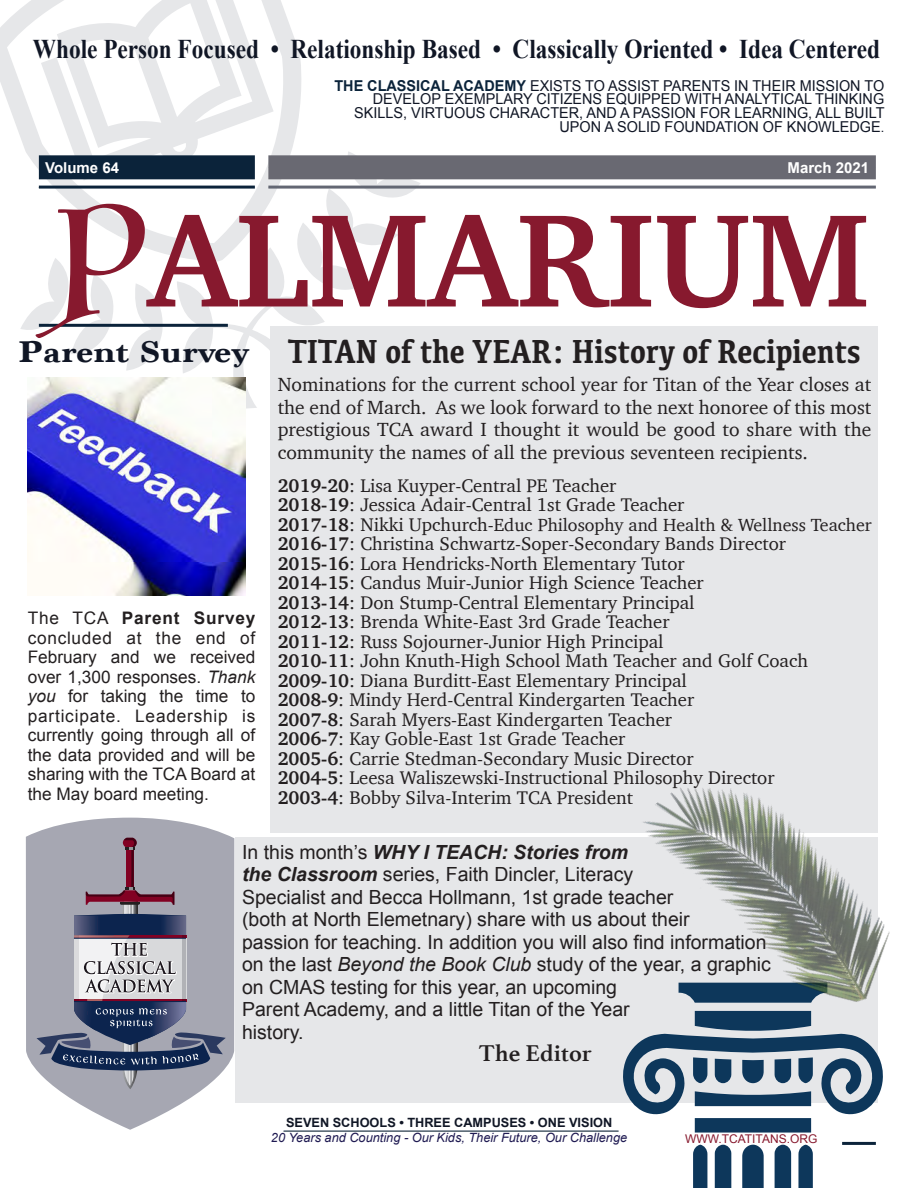
<style>
.page{position:relative;width:918px;height:1188px;background:#fff}
.page>*{position:absolute;margin:0;border:0;box-sizing:border-box;transform-origin:0 0}
.t1{font:700 135px "Charter";color:#87192e}
.t2{font:700 34.5px "Kefa";color:#231f20;scale:.84 1}
.t3{font:700 31.5px "Marion";color:#101625;scale:1.17 1}
.t4{font:700 27px "Times New Roman";color:#101625;scale:.86 1}
.t5{font:700 24px "Athelas";color:#231f20}
.t6{font:19.5px/22.5px "Arial";color:#231f20}
.t7{font:19.5px/22.5px "Charter";color:#231f20;text-align:justify}
.t8{font:18.75px/19.5px "Charter";color:#231f20}
.t9{font:18px "Charter";color:#231f20}
.t10{font:17.25px/19.5px "Arial";color:#231f20;text-align:justify}
.t11{font:15px/13.8px "Arial";color:#101625;text-align:right;scale:.96 1}
.t12{font:700 15px "Arial";color:#fff}
.t13{font:italic 12.75px "Arial";color:#1f1a52}
.t14{font:700 12.75px "Arial";color:#101625}
.t15{font:12px "Arial";color:#87192e}
.s1{font-weight:700;color:#0b233a}
.s2{font-size:13.05px}
.s3{font-family:"Luminari";font-weight:400}
.s4{font-weight:700}
.s5{font-weight:700;font-size:18.75px}
.s6{font-size:18.75px}
.s7{font-style:italic}
.s8{font-weight:700;font-style:italic}
</style>
<div class="page">
<svg style="left:0;top:9px;width:20px;height:126px;fill:#e6e7e9"></svg>
<svg style="left:20px;top:0;width:401px;height:409px"></svg>
<svg style="left:26px;top:818px;width:208px;height:312px;fill:#a6a7b2"></svg>
<div style="left:268px;top:155px;width:608px;height:24px;background:#696972"></div>
<div style="left:39px;top:155px;width:216px;height:24px;background:#0b233a"></div>
<hr style="left:268px;top:186px;width:608px;height:3px;background:#636773">
<hr style="left:39px;top:186px;width:216px;height:3px;background:#0b233a">
<hr style="left:39px;top:324px;width:189px;height:3px;background:#0b233a">
<div style="left:271px;top:326px;width:607px;height:506px;background:#e6e7e9"></div>
<div style="left:235px;top:837px;width:643px;height:265px;background:#e6e7e9"></div>
<hr style="left:842px;top:1142px;width:34px;height:3px;background:#0b233a">
<svg style="left:37px;top:838px;width:189px;height:251px;background:#8f8f9f"></svg>
<hr style="left:284px;top:1131px;width:335px;height:1px;background:#0b233a">
<svg style="left:623px;top:1056px;width:260px;height:77px"></svg>
<svg style="left:798px;top:1145px;width:15px;height:43px"></svg>
<svg style="left:775px;top:1145px;width:16px;height:43px"></svg>
<svg style="left:742px;top:1145px;width:22px;height:43px"></svg>
<svg style="left:715px;top:1145px;width:16px;height:43px"></svg>
<svg style="left:693px;top:1145px;width:14px;height:43px"></svg>
<img style="left:628px;top:787px;width:262px;height:279px">
<img style="left:28px;top:378px;width:217px;height:218px">
<h3 class="t4" style="left:33px;top:30px;width:987px">Whole Person Focused • Relationship Based • Classically Oriented • Idea Centered</h3>
<p class="t12" style="left:45px;top:157px;width:75px">Volume 64</p>
<p class="t11" style="left:334px;top:79px;width:574px"><span class="s1">THE CLASSICAL ACADEMY</span> EXISTS TO ASSIST PARENTS IN THEIR MISSION TO DEVELOP EXEMPLARY CITIZENS EQUIPPED WITH ANALYTICAL THINKING SKILLS, VIRTUOUS CHARACTER, AND A PASSION FOR LEARNING, ALL BUILT UPON A SOLID FOUNDATION OF KNOWLEDGE<span class="s2">.</span></p>
<p class="t12" style="left:788px;top:158px;width:83px">March 2021</p>
<h1 class="t1" style="left:57px;top:144px;width:814px"><span class="s3">P</span>ALMARIUM</h1>
<h2 class="t2" style="left:288px;top:328px;width:683px">TITAN of the YEAR: History of Recipients</h2>
<p class="t7" style="left:278px;top:373px;width:595px">Nominations for the current school year for Titan of the Year closes at the end of March. As we look forward to the next honoree of this most prestigious TCA award I thought it would be good to share with the community the names of all the previous seventeen recipients.</p>
<p class="t8" style="left:278px;top:475px;width:408px"><span class="s4">2019-20</span>: Lisa Kuyper-Central PE Teacher<br><span class="s4">2018-19</span>: Jessica Adair-Central 1st Grade Teacher</p>
<p class="t9" style="left:278px;top:509px;width:596px"><span class="s5">2017-18</span><span class="s6">: Nikki Upchurch-</span>Educ Philosophy and Health &amp; Wellness Teacher</p>
<p class="t8" style="left:278px;top:534px;width:532px"><span class="s4">2016-17</span>: Christina Schwartz-Soper-Secondary Bands Director <span class="s4">2015-16</span>: Lora Hendricks-North Elementary Tutor<br><span class="s4">2014-15</span>: Candus Muir-Junior High Science Teacher<br><span class="s4">2013-14</span>: Don Stump-Central Elementary Principal<br><span class="s4">2012-13</span>: Brenda White-East 3rd Grade Teacher<br><span class="s4">2011-12</span>: Russ Sojourner-Junior High Principal<br><span class="s4">2010-11</span>: John Knuth-High School Math Teacher and Golf Coach <span class="s4">2009-10</span>: Diana Burditt-East Elementary Principal<br><span class="s4">2008-9</span>: Mindy Herd-Central Kindergarten Teacher<br><span class="s4">2007-8</span>: Sarah Myers-East Kindergarten Teacher<br><span class="s4">2006-7</span>: Kay Goble-East 1st Grade Teacher<br><span class="s4">2005-6</span>: Carrie Stedman-Secondary Music Director<br><span class="s4">2004-5</span>: Leesa Waliszewski-Instructional Philosophy Director <span class="s4">2003-4</span>: Bobby Silva-Interim TCA President</p>
<h3 class="t3" style="left:18px;top:333px;width:199px">Parent Survey</h3>
<p class="t10" style="left:28px;top:609px;width:229px">The TCA <span class="s4">Parent Survey </span>concluded at the end of February and we received over 1,300 responses. <span class="s7">Thank you</span> for taking the time to participate. Leadership is currently going through all of the data provided and will be sharing with the TCA Board at the May board meeting.</p>
<p class="t6" style="left:242px;top:841px;width:530px">In this month’s <span class="s8">WHY I TEACH: Stories from<br>the Classroom</span> series, Faith Dincler, Literacy<br>Specialist and Becca Hollmann, 1st grade teacher<br>(both at North Elemetnary) share with us about their<br>passion for teaching. In addition you will also find information on the last <span class="s7">Beyond the Book Club</span> study of the year, a graphic on CMAS testing for this year, an upcoming<br>Parent Academy, and a little Titan of the Year<br>history.</p>
<p class="t5" style="left:479px;top:1033px;width:114px">The Editor</p>
<p class="t14" style="left:286px;top:1114px;width:328px">SEVEN SCHOOLS • THREE CAMPUSES • ONE VISION</p>
<p class="t13" style="left:271px;top:1130px;width:358px">20 Years and Counting - Our Kids, Their Future, Our Challenge</p>
<p class="t15" style="left:685px;top:1131px;width:134px">WWW.TCATITANS.ORG</p>
</div>
